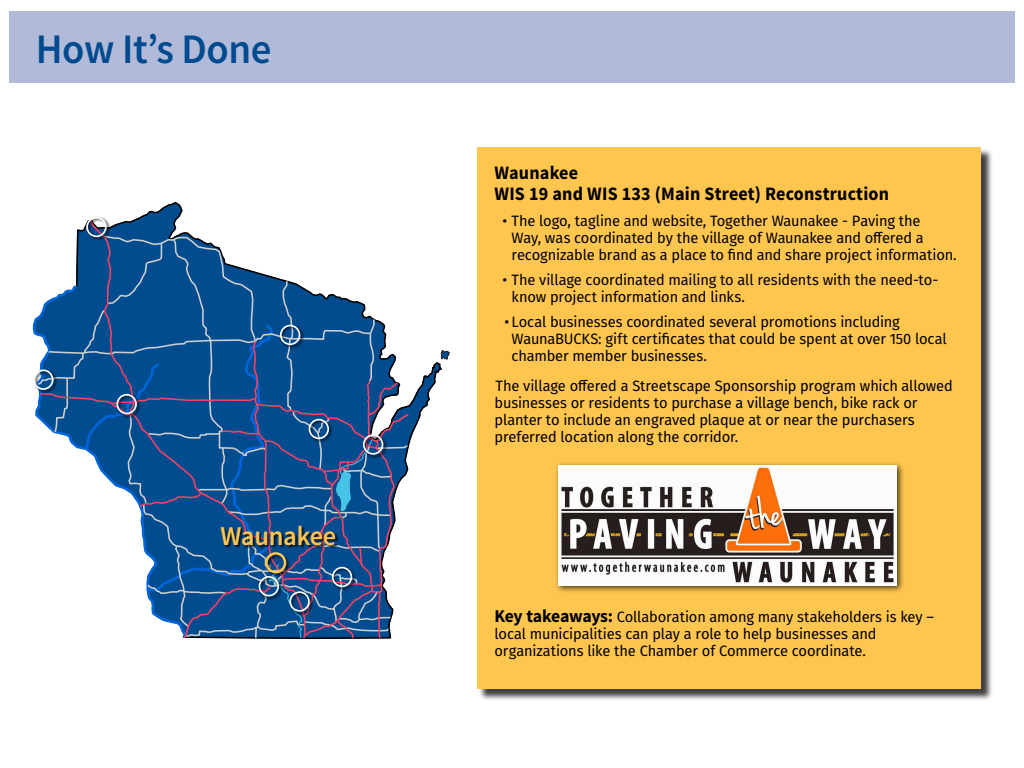
<style>
.page{position:relative;width:1024px;height:768px;background:#fff}
.page>*{position:absolute;margin:0;border:0;box-sizing:border-box;transform-origin:0 0}
.t1{font:600 42px "Source Sans Pro";letter-spacing:-.01em;color:#004b8f}
.t2{font:600 27.2px "Source Sans Pro";letter-spacing:-.01em;color:#ffc64f}
.t3{font:700 19px/21px "Source Sans Pro";letter-spacing:.01em;color:#000;scale:.95 1}
.t4{font:15px/17px "Fira Sans";letter-spacing:-.01em;color:#000}
.s1{font-family:"Source Sans Pro";font-weight:700;font-size:18px}
</style>
<div class="page">
<div style="left:9px;top:11px;width:1006px;height:72px;background:#b1bbd9"></div>
<div style="left:478px;top:149px;width:515px;height:552px;background:#000;opacity:.75"></div>
<div style="left:477px;top:147px;width:504px;height:542px;background:#ffc64f"></div>
<svg style="left:410px;top:362px;width:32px;height:80px"></svg>
<svg style="left:440px;top:350px;width:10px;height:10px"></svg>
<svg style="left:35px;top:202px;width:375px;height:438px"></svg>
<div style="left:86px;top:217px;width:25px;height:24px;background:#000;opacity:.75"></div>
<div style="left:86px;top:217px;width:21px;height:20px;border:2px solid #fff;border-radius:50%"></div>
<div style="left:280px;top:324px;width:25px;height:25px;background:#000;opacity:.75"></div>
<div style="left:280px;top:325px;width:20px;height:20px;border:2px solid #fff;border-radius:50%"></div>
<div style="left:258px;top:576px;width:25px;height:25px;background:#000;opacity:.75"></div>
<div style="left:259px;top:576px;width:20px;height:20px;border:2px solid #fff;border-radius:50%"></div>
<div style="left:116px;top:394px;width:25px;height:25px;background:#000;opacity:.75"></div>
<div style="left:116px;top:394px;width:21px;height:20px;border:2px solid #fff;border-radius:50%"></div>
<div style="left:308px;top:419px;width:25px;height:24px;background:#000;opacity:.75"></div>
<div style="left:309px;top:419px;width:20px;height:20px;border:2px solid #fff;border-radius:50%"></div>
<div style="left:33px;top:369px;width:25px;height:25px;background:#000;opacity:.75"></div>
<div style="left:33px;top:369px;width:21px;height:21px;border:2px solid #fff;border-radius:50%"></div>
<div style="left:332px;top:567px;width:24px;height:24px;background:#000;opacity:.75"></div>
<div style="left:332px;top:567px;width:20px;height:20px;border:2px solid #fff;border-radius:50%"></div>
<div style="left:289px;top:591px;width:25px;height:25px;background:#000;opacity:.75"></div>
<div style="left:289px;top:591px;width:21px;height:21px;border:2px solid #fff;border-radius:50%"></div>
<div style="left:221px;top:526px;width:117px;height:23px;background:#000;opacity:.75"></div>
<div style="left:265px;top:552px;width:26px;height:26px;background:#000;opacity:.75"></div>
<div style="left:265px;top:552px;width:21px;height:21px;border:3px solid #ffc64f;border-radius:50%"></div>
<div style="left:363px;top:434px;width:25px;height:25px;background:#000;opacity:.75"></div>
<div style="left:363px;top:434px;width:20px;height:21px;border:2px solid #fff;border-radius:50%"></div>
<div style="left:555px;top:461px;width:349px;height:132px;background:#000;opacity:.75"></div>
<img style="left:559px;top:465px;width:337px;height:120px">
<h1 class="t1" style="left:36px;top:23px;width:237px">How It’s Done</h1>
<p class="t2" style="left:220px;top:519px;width:117px">Waunakee</p>
<p class="t3" style="left:495px;top:163px;width:417px">Waunakee<br>WIS 19 and WIS 133 (Main Street) Reconstruction</p>
<p class="t4" style="left:512px;top:212px;width:447px;text-indent:-9px">• The logo, tagline and website, Together Waunakee - Paving the<br>Way, was coordinated by the village of Waunakee and ofered a recognizable brand as a place to fnd and share project information.</p>
<p class="t4" style="left:512px;top:271px;width:428px;text-indent:-9px">• The village coordinated mailing to all residents with the need-to&shy;know project information and links.</p>
<p class="t4" style="left:512px;top:312px;width:437px;text-indent:-7px">• Local businesses coordinated several promotions including<br>WaunaBUCKS: gift certifcates that could be spent at over 150 local chamber member businesses.</p>
<p class="t4" style="left:495px;top:377px;width:460px">The village ofered a Streetscape Sponsorship program which allowed businesses or residents to purchase a village bench, bike rack or planter to include an engraved plaque at or near the purchasers preferred location along the corridor.</p>
<p class="t4" style="left:495px;top:608px;width:441px"><span class="s1">Key takeaways:</span> Collaboration among many stakeholders is key – local municipalities can play a role to help businesses and organizations like the Chamber of Commerce coordinate.</p>
</div>
